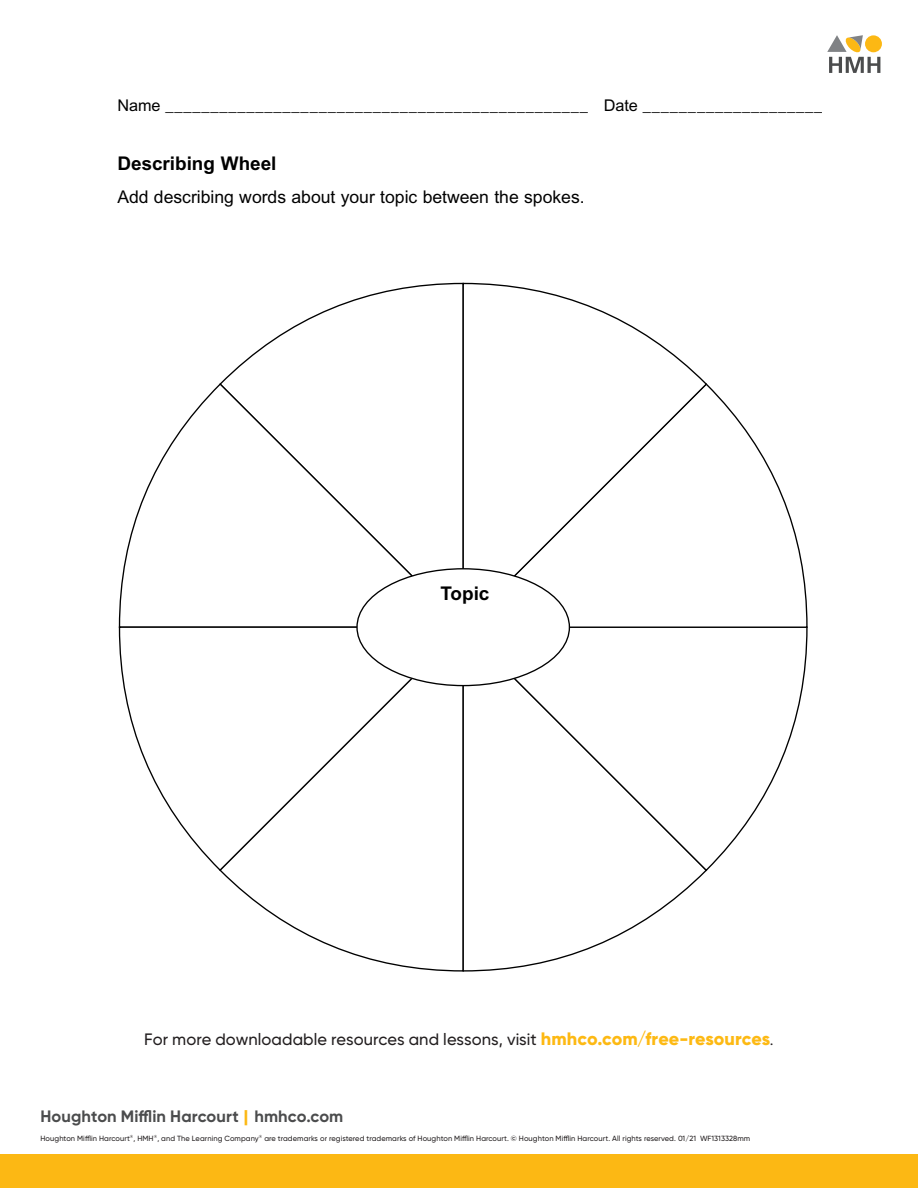
<style>
.page{position:relative;width:918px;height:1188px;background:#fff}
.page>*{position:absolute;margin:0;border:0;box-sizing:border-box;transform-origin:0 0}
.t1{font:700 18.9px "Arial";color:#000}
.t2{font:17.55px "Arial";color:#000}
.t3{font:500 16.5px "Gilroy";letter-spacing:.005em;color:#231f20}
.t4{font:700 16.5px "Gilroy";letter-spacing:.005em;color:#4b4c4d}
.t5{font:16.2px "Arial";color:#000}
.t6{font:500 7.5px "Gilroy";letter-spacing:.01em;color:#231f20}
.s1{font-weight:800;font-size:18px;color:#fdb913}
.s2{font-weight:400}
.s3{font-weight:800;color:#fcb814}
</style>
<div class="page">
<div style="left:0;top:1154px;width:918px;height:34px;background:#fcb814"></div>
<svg style="left:827px;top:35px;width:55px;height:38px"></svg>
<svg style="left:221px;top:282px;width:240px;height:100px"></svg>
<svg style="left:118px;top:382px;width:331px;height:243px"></svg>
<svg style="left:118px;top:625px;width:100px;height:244px"></svg>
<svg style="left:218px;top:626px;width:243px;height:346px"></svg>
<svg style="left:461px;top:872px;width:245px;height:100px"></svg>
<svg style="left:461px;top:629px;width:347px;height:243px"></svg>
<svg style="left:708px;top:385px;width:100px;height:244px"></svg>
<svg style="left:461px;top:282px;width:247px;height:347px"></svg>
<div style="left:357px;top:569px;width:212px;height:117px;background:#fff;border-radius:50%"></div>
<p class="t5" style="left:117px;top:96px;width:725px">Name _______________________________________________ Date ______________________</p>
<p class="t1" style="left:117px;top:153px;width:161px">Describing Wheel</p>
<p class="t2" style="left:117px;top:187px;width:469px">Add describing words about your topic between the spokes.</p>
<p class="t1" style="left:440px;top:582px;width:51px">Topic</p>
<p class="t3" style="left:144px;top:1029px;width:631px">For more downloadable resources and lessons, visit <span class="s1">hmhco.com/free-resources</span><span class="s2">.</span></p>
<h3 class="t4" style="left:40px;top:1106px;width:304px">Houghton Mifflin Harcourt <span class="s3">|</span> hmhco.com</h3>
<p class="t6" style="left:40px;top:1134px;width:711px">Houghton Mifflin Harcourt<sup>®</sup>, HMH<sup>®</sup>, and The Learning Company<sup>®</sup> are trademarks or registered trademarks of Houghton Mifflin Harcourt. © Houghton Mifflin Harcourt. All rights reserved. 01/21 WF1313328mm</p>
</div>
